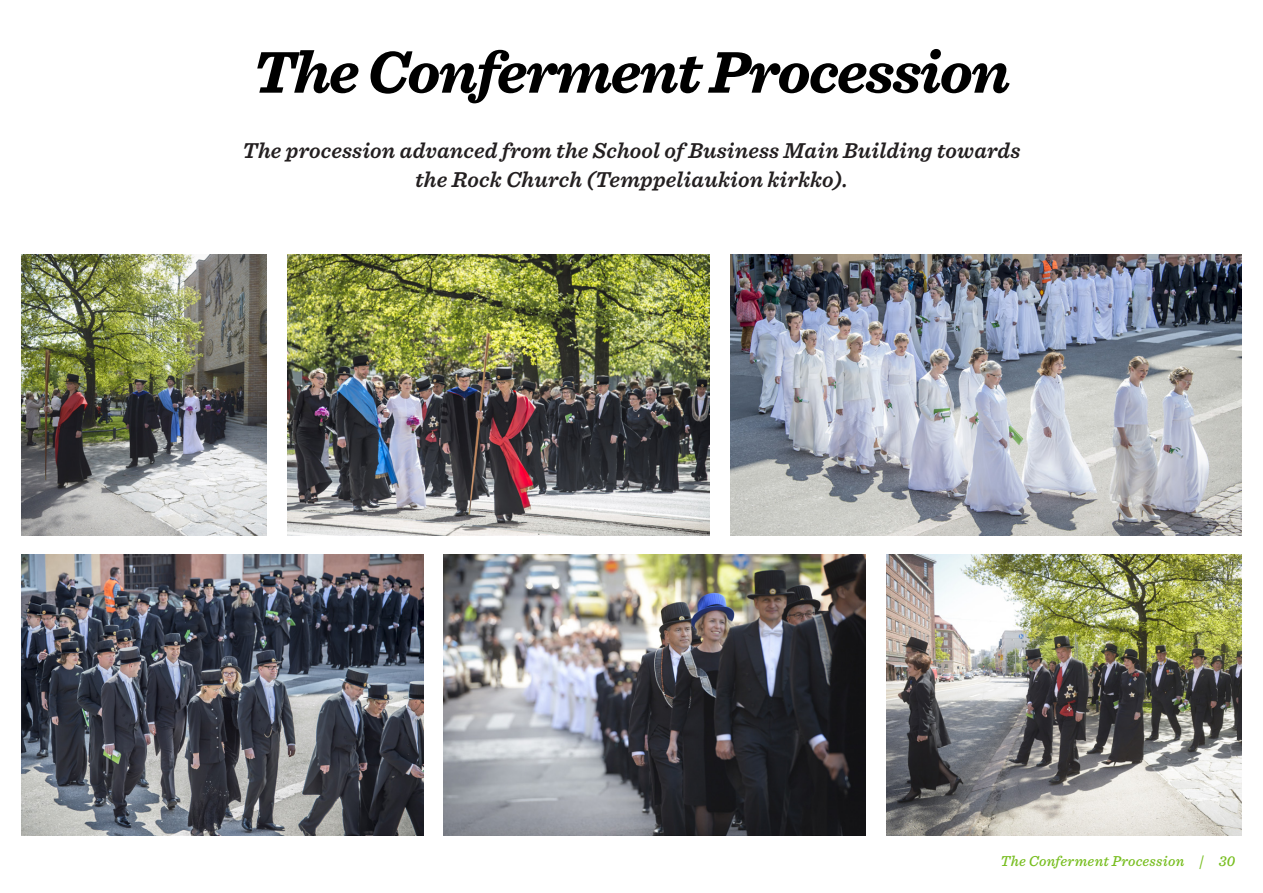
<style>
.page{position:relative;width:1263px;height:893px;background:#fff}
.page>*{position:absolute;margin:0;border:0;box-sizing:border-box;transform-origin:0 0}
.PÄÄOTSIKKO{font:italic 700 61.5px "Sentinel";letter-spacing:-.025em;color:#000}
.INGRESSI{font:italic 600 22.5px/28.5px "Sentinel";letter-spacing:.01em;color:#231f20;text-align:center}
.t1{font:italic 500 15px "Sentinel";letter-spacing:.02em;color:#78be20}
</style>
<div class="page">
<img style="left:21px;top:254px;width:245px;height:281px">
<img style="left:21px;top:554px;width:402px;height:281px">
<img style="left:731px;top:254px;width:511px;height:281px">
<img style="left:443px;top:554px;width:423px;height:281px">
<img style="left:287px;top:254px;width:422px;height:281px">
<img style="left:886px;top:554px;width:356px;height:281px">
<p class="PÄÄOTSIKKO" style="left:253px;top:24px;width:759px">The Conferment Procession</p>
<p class="INGRESSI" style="left:243px;top:135px;width:779px">The procession advanced from the School of Business Main Building towards the Rock Church (Temppeliaukion kirkko).</p>
<p class="t1" style="left:1000px;top:850px;width:236px">The Conferment Procession | 30</p>
</div>
